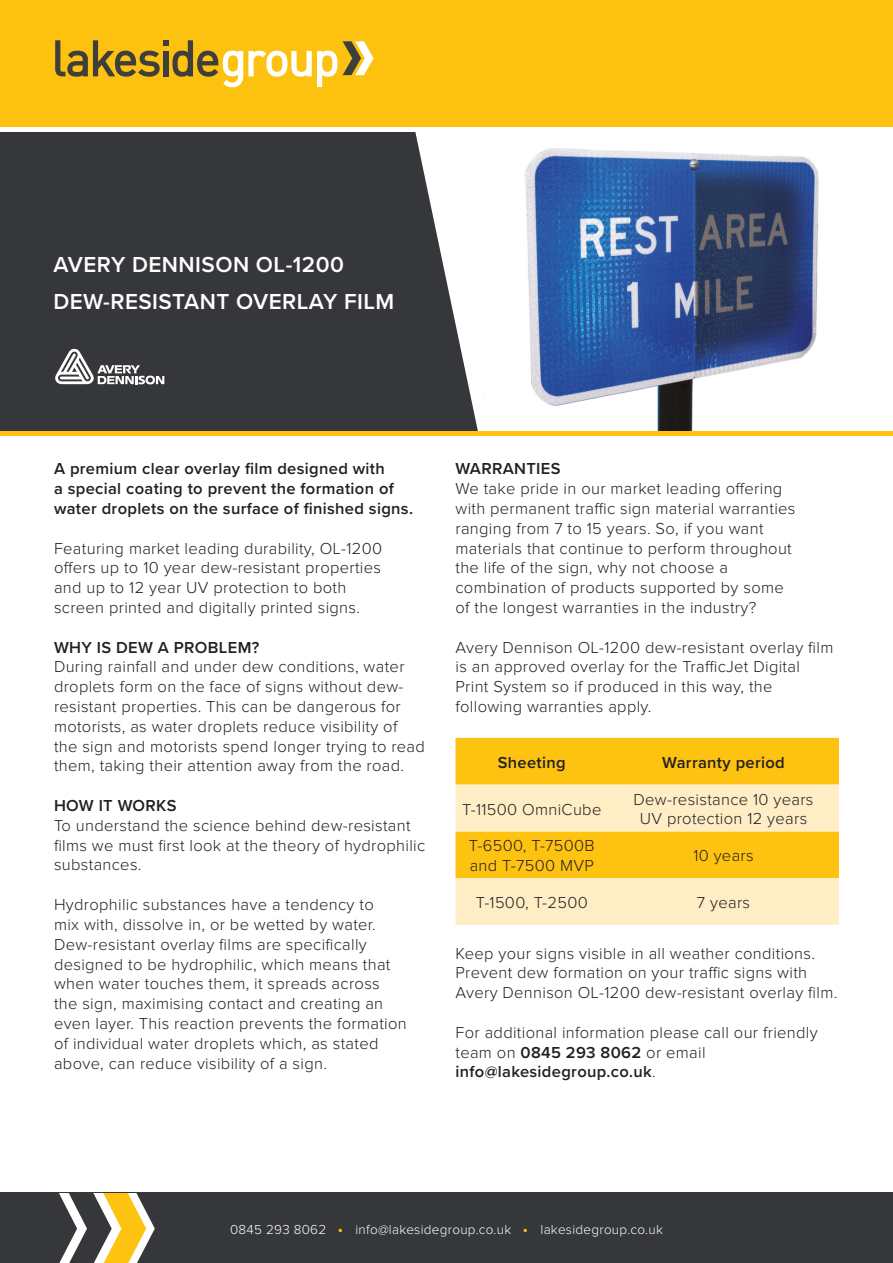
<style>
.page{position:relative;width:893px;height:1263px;background:#fff}
.page>*{position:absolute;margin:0;border:0;box-sizing:border-box;transform-origin:0 0}
.t1{font:600 22.5px "Proxima Nova";letter-spacing:.02em;color:#fff}
.t2{font:300 16.5px/19.8px "Proxima Nova";letter-spacing:.02em;color:#231f20}
.t3{font:600 16.5px/19.8px "Proxima Nova";letter-spacing:.02em;color:#231f20}
.t4{font:300 13.5px "Proxima Nova";letter-spacing:.02em;color:#fff}
.s1{font-weight:600}
.s2{font-weight:300}
.s3{font-weight:600;font-size:14.7px;color:#fec210}
</style>
<div class="page">
<img style="left:484px;top:148px;width:335px;height:283px">
<div style="left:0;top:1193px;width:893px;height:70px;background:#35373a"></div>
<div style="left:0;top:132px;width:478px;height:299px;background:#35373a"></div>
<div style="left:0;top:0;width:893px;height:128px;background:#fec210"></div>
<svg style="left:55px;top:40px;width:319px;height:47px"></svg>
<div style="left:0;top:431px;width:893px;height:5px;background:#fec210"></div>
<svg style="left:59px;top:1193px;width:96px;height:70px"></svg>
<svg style="left:55px;top:349px;width:109px;height:35px"></svg>
<div style="left:455px;top:738px;width:384px;height:47px;background:#fec210"></div>
<svg style="left:455px;top:785px;width:384px;height:140px;background:#fede89"></svg>
<p class="t1" style="left:53px;top:247px;width:292px">AVERY DENNISON OL-1200</p>
<p class="t1" style="left:53px;top:285px;width:342px">DEW-RESISTANT OVERLAY FILM</p>
<p class="t3" style="left:54px;top:459px;width:361px">A premium clear overlay film designed with<br>a special coating to prevent the formation of water droplets on the surface of finished signs.</p>
<p class="t2" style="left:54px;top:539px;width:330px">Featuring market leading durability, OL-1200 offers up to 10 year dew-resistant properties and up to 12 year UV protection to both screen printed and digitally printed signs.</p>
<p class="t3" style="left:54px;top:637px;width:207px">WHY IS DEW A PROBLEM?</p>
<p class="t2" style="left:54px;top:658px;width:372px">During rainfall and under dew conditions, water droplets form on the face of signs without dew&shy;resistant properties. This can be dangerous for motorists, as water droplets reduce visibility of the sign and motorists spend longer trying to read them, taking their attention away from the road.</p>
<p class="t3" style="left:54px;top:795px;width:124px">HOW IT WORKS</p>
<p class="t2" style="left:54px;top:816px;width:373px">To understand the science behind dew-resistant films we must first look at the theory of hydrophilic substances.</p>
<p class="t2" style="left:54px;top:895px;width:354px">Hydrophilic substances have a tendency to<br>mix with, dissolve in, or be wetted by water.<br>Dew-resistant overlay films are specifically designed to be hydrophilic, which means that when water touches them, it spreads across the sign, maximising contact and creating an even layer. This reaction prevents the formation of individual water droplets which, as stated above, can reduce visibility of a sign.</p>
<p class="t3" style="left:455px;top:459px;width:107px">WARRANTIES</p>
<p class="t2" style="left:455px;top:479px;width:342px">We take pride in our market leading offering with permanent traffic sign material warranties ranging from 7 to 15 years. So, if you want materials that continue to perform throughout the life of the sign, why not choose a combination of products supported by some of the longest warranties in the industry?</p>
<p class="t2" style="left:455px;top:638px;width:379px">Avery Dennison OL-1200 dew-resistant overlay film is an approved overlay for the TrafficJet Digital</p>
<p class="t2" style="left:455px;top:677px;width:318px">Print System so if produced in this way, the following warranties apply.</p>
<p class="t3" style="left:498px;top:752px;width:70px">Sheeting</p>
<p class="t3" style="left:662px;top:752px;width:124px">Warranty period</p>
<p class="t2" style="left:462px;top:800px;width:141px">T-11500 OmniCube</p>
<p class="t2" style="left:633px;top:790px;width:182px">Dew-resistance 10 years</p>
<p class="t2" style="left:640px;top:810px;width:169px">UV protection 12 years</p>
<p class="t2" style="left:469px;top:837px;width:127px">T-6500, T-7500B and T-7500 MVP</p>
<p class="t2" style="left:693px;top:847px;width:62px">10 years</p>
<p class="t2" style="left:476px;top:893px;width:114px">T-1500, T-2500</p>
<p class="t2" style="left:697px;top:893px;width:55px">7 years</p>
<p class="t2" style="left:455px;top:944px;width:383px">Keep your signs visible in all weather conditions.<br>Prevent dew formation on your traffic signs with<br>Avery Dennison OL-1200 dew-resistant overlay film.</p>
<p class="t2" style="left:455px;top:1023px;width:364px">For additional information please call our friendly team on <span class="s1">0845 293 8062</span> or email</p>
<p class="t3" style="left:455px;top:1061px;width:202px">info@lakesidegroup.co.uk<span class="s2">.</span></p>
<p class="t4" style="left:230px;top:1223px;width:434px">0845 293 8062 <span class="s3">•</span> info@lakesidegroup.co.uk <span class="s3">•</span> lakesidegroup.co.uk</p>
</div>
